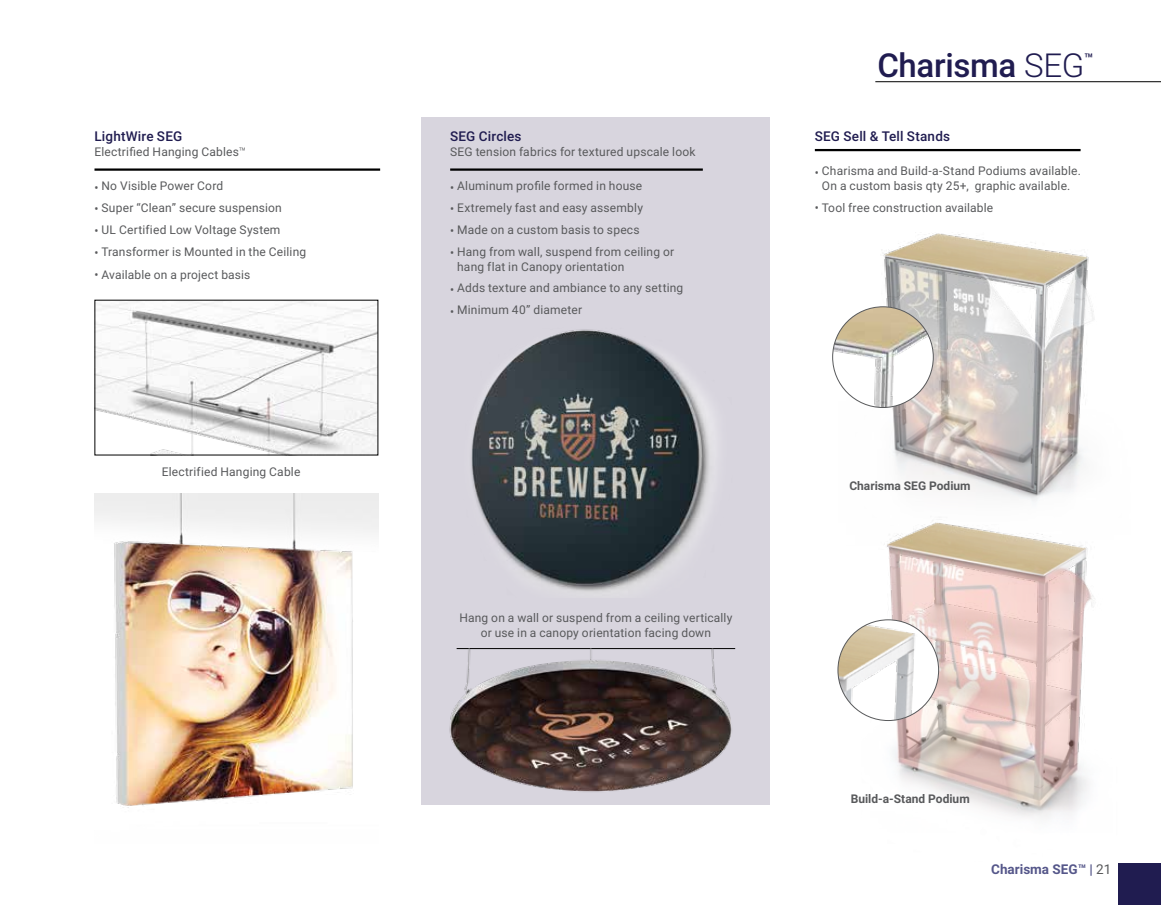
<style>
.page{position:relative;width:1161px;height:905px;background:#fff}
.page>*{position:absolute;margin:0;border:0;box-sizing:border-box;transform-origin:0 0}
.t1{font:500 33px "Roboto";letter-spacing:-.01em;color:#201c50}
.t2{font:500 13.5px "Roboto";letter-spacing:.015em;color:#201c50}
.t3{font:700 13.5px "Roboto";color:#55578a}
.t4{font:12px/15px "Roboto";letter-spacing:.015em;color:#58595b;text-align:center}
.t5{font:700 12px "Roboto";color:#58595b}
.s1{font-weight:300}
.s2{font-weight:400;color:#58595b}
</style>
<div class="page">
<img style="left:839px;top:233px;width:255px;height:196px">
<img style="left:837px;top:429px;width:258px;height:389px">
<div style="left:422px;top:117px;width:348px;height:687px;background:#d8d5de"></div>
<div style="left:1119px;top:863px;width:42px;height:41px;background:#201c50"></div>
<hr style="left:875px;top:81px;width:286px;height:1px;background:#000">
<hr style="left:94px;top:168px;width:286px;height:3px;background:#000">
<hr style="left:450px;top:168px;width:253px;height:3px;background:#000">
<hr style="left:815px;top:149px;width:266px;height:2px;background:#000">
<img style="left:94px;top:494px;width:284px;height:314px">
<img style="left:96px;top:302px;width:280px;height:151px">
<img style="left:471px;top:329px;width:245px;height:262px">
<hr style="left:457px;top:648px;width:278px;height:1px;background:#000">
<img style="left:838px;top:619px;width:101px;height:101px;border-radius:50px">
<img style="left:833px;top:307px;width:100px;height:100px;border-radius:50px">
<img style="left:449px;top:649px;width:286px;height:143px">
<p class="t2" style="left:94px;top:127px;width:89px">LightWire SEG</p>
<p class="t4" style="left:94px;top:144px;width:153px">Electrified Hanging Cables<span class="s1">™</span></p>
<p class="t4" style="left:94px;top:178px;width:130px">• No Visible Power Cord</p>
<p class="t4" style="left:94px;top:200px;width:189px">• Super “Clean” secure suspension</p>
<p class="t4" style="left:94px;top:221px;width:187px">• UL Certified Low Voltage System</p>
<p class="t4" style="left:94px;top:243px;width:213px">• Transformer is Mounted in the Ceiling</p>
<p class="t4" style="left:94px;top:266px;width:157px">• Available on a project basis</p>
<p class="t4" style="left:162px;top:464px;width:140px">Electrified Hanging Cable</p>
<p class="t2" style="left:450px;top:127px;width:73px">SEG Circles</p>
<p class="t4" style="left:450px;top:144px;width:247px">SEG tension fabrics for textured upscale look</p>
<p class="t4" style="left:450px;top:178px;width:194px">• Aluminum profile formed in house</p>
<p class="t4" style="left:450px;top:200px;width:194px">• Extremely fast and easy assembly</p>
<p class="t4" style="left:450px;top:221px;width:191px">• Made on a custom basis to specs</p>
<p class="t4" style="left:457px;top:243px;width:218px;text-align:left;text-indent:-7px">• Hang from wall, suspend from ceiling or hang flat in Canopy orientation</p>
<p class="t4" style="left:450px;top:280px;width:235px">• Adds texture and ambiance to any setting</p>
<p class="t4" style="left:450px;top:302px;width:133px">• Minimum 40” diameter</p>
<p class="t4" style="left:459px;top:609px;width:275px">Hang on a wall or suspend from a ceiling vertically or use in a canopy orientation facing down</p>
<h1 class="t1" style="left:877px;top:42px;width:218px">Charisma <span class="s1">SEG</span><sup>™</sup></h1>
<p class="t2" style="left:815px;top:127px;width:137px">SEG Sell &amp; Tell Stands</p>
<p class="t4" style="left:815px;top:163px;width:268px">• Charisma and Build-a-Stand Podiums available.<br>On a custom basis qty 25+, graphic available.</p>
<p class="t4" style="left:815px;top:200px;width:180px">• Tool free construction available</p>
<p class="t5" style="left:849px;top:477px;width:123px">Charisma SEG Podium</p>
<p class="t5" style="left:851px;top:790px;width:121px">Build-a-Stand Podium</p>
<p class="t3" style="left:991px;top:859px;width:122px">Charisma SEG™ | <span class="s2">21</span></p>
</div>
